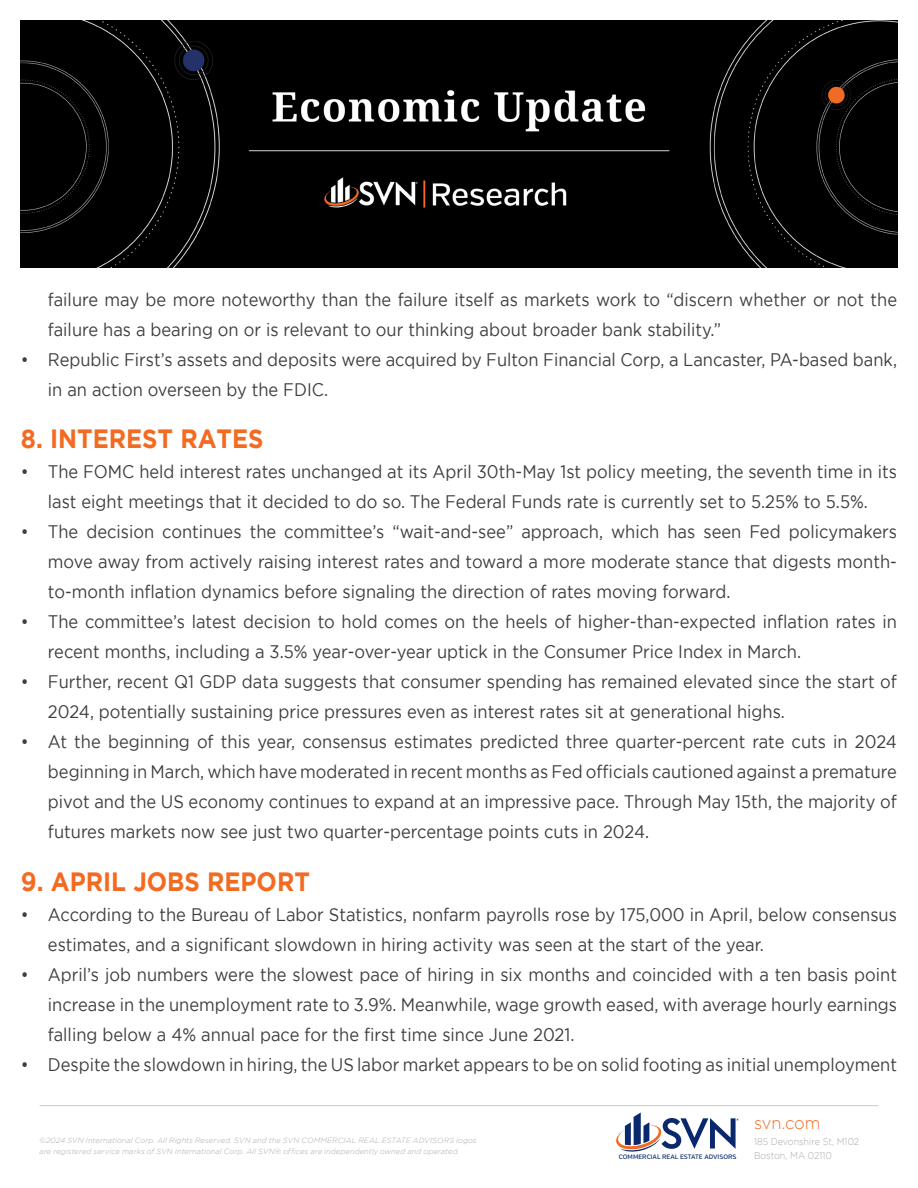
<style>
.page{position:relative;width:918px;height:1188px;background:#fff}
.page>*{position:absolute;margin:0;border:0;box-sizing:border-box;transform-origin:0 0}
.t1{font:700 26.4px "Gotham";color:#f36a21;scale:.91 1}
.t2{font:18.15px/30px "Gotham";color:#3e3e3f;scale:.91 1}
.t3{font:300 17.4px "Gotham";letter-spacing:-.01em;color:#f36a21;scale:.95 1}
.t4{font:300 9.9px/13.5px "Gotham";color:#a8a9ad;scale:.91 1}
.t5{font:italic 300 7.5px/10.5px "Gotham";letter-spacing:.015em;color:#a8a9ad}
.t6{font:500 6.45px "Verb";color:#09286d}
</style>
<div class="page">
<hr style="left:40px;top:1105px;width:838px;height:1px;background:#c7c8ca">
<svg style="left:616px;top:1112px;width:123px;height:40px"></svg>
<img style="left:21px;top:21px;width:876px;height:247px">
<p class="t2" style="left:48px;top:284px;width:935px">failure may be more noteworthy than the failure itself as markets work to “discern whether or not the failure has a bearing on or is relevant to our thinking about broader bank stability.”</p>
<p class="t2" style="left:48px;top:344px;width:935px;text-indent:-27px">• Republic First’s assets and deposits were acquired by Fulton Financial Corp, a Lancaster, PA-based bank, in an action overseen by the FDIC.</p>
<p class="t1" style="left:21px;top:424px;width:268px">8. INTEREST RATES</p>
<p class="t2" style="left:21px;top:457px;width:964px;text-align:center">• The FOMC held interest rates unchanged at its April 30th-May 1st policy meeting, the seventh time in its last eight meetings that it decided to do so. The Federal Funds rate is currently set to 5.25% to 5.5%.</p>
<p class="t2" style="left:48px;top:517px;width:935px;text-align:justify;text-indent:-27px">• The decision continues the committee’s “wait-and-see” approach, which has seen Fed policymakers move away from actively raising interest rates and toward a more moderate stance that digests month&shy;to-month inflation dynamics before signaling the direction of rates moving forward.</p>
<p class="t2" style="left:48px;top:607px;width:935px;text-indent:-27px">• The committee’s latest decision to hold comes on the heels of higher-than-expected inflation rates in recent months, including a 3.5% year-over-year uptick in the Consumer Price Index in March.</p>
<p class="t2" style="left:48px;top:667px;width:935px;text-indent:-27px">• Further, recent Q1 GDP data suggests that consumer spending has remained elevated since the start of<br>2024, potentially sustaining price pressures even as interest rates sit at generational highs.</p>
<p class="t2" style="left:48px;top:727px;width:935px;text-align:justify;text-indent:-27px">• At the beginning of this year, consensus estimates predicted three quarter-percent rate cuts in 2024 beginning in March, which have moderated in recent months as Fed officials cautioned against a premature pivot and the US economy continues to expand at an impressive pace. Through May 15th, the majority of futures markets now see just two quarter-percentage points cuts in 2024.</p>
<p class="t1" style="left:21px;top:866px;width:319px">9. APRIL JOBS REPORT</p>
<p class="t2" style="left:48px;top:899px;width:935px;text-indent:-27px">• According to the Bureau of Labor Statistics, nonfarm payrolls rose by 175,000 in April, below consensus estimates, and a significant slowdown in hiring activity was seen at the start of the year.</p>
<p class="t2" style="left:48px;top:959px;width:935px;text-align:justify;text-indent:-27px">• April’s job numbers were the slowest pace of hiring in six months and coincided with a ten basis point increase in the unemployment rate to 3.9%. Meanwhile, wage growth eased, with average hourly earnings falling below a 4% annual pace for the first time since June 2021.</p>
<p class="t2" style="left:21px;top:1049px;width:964px">• Despite the slowdown in hiring, the US labor market appears to be on solid footing as initial unemployment</p>
<p class="t5" style="left:40px;top:1136px;width:438px">©2024 SVN International Corp. All Rights Reserved. SVN and the SVN COMMERCIAL REAL ESTATE ADVISORS logos are registered service marks of SVN International Corp. All SVN® offices are independently owned and operated.</p>
<p class="t6" style="left:619px;top:1153px;width:119px">COMMERCIAL REAL ESTATE ADVISORS</p>
<p class="t3" style="left:754px;top:1113px;width:71px">svn.com</p>
<p class="t4" style="left:754px;top:1135px;width:117px">185 Devonshire St, M102<br>Boston, MA 02110</p>
</div>
